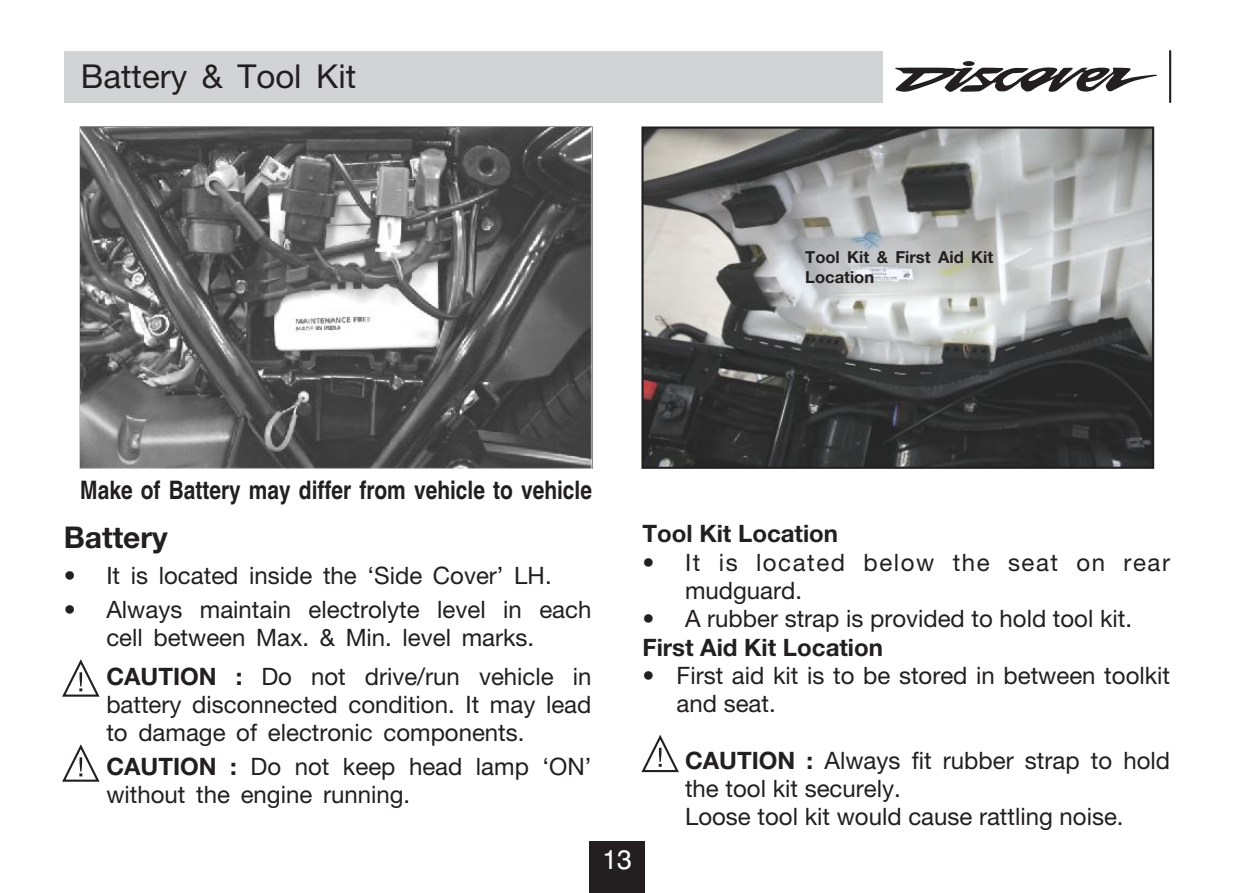
<style>
.page{position:relative;width:1234px;height:893px;background:#fff}
.page>*{position:absolute;margin:0;border:0;box-sizing:border-box;transform-origin:0 0}
.t1{font:33px "Helvetica Neue Roman";color:#231f20}
.t2{font:700 30px "Helvetica Neue";color:#231f20}
.t3{font:27px "Swiss 721 BT";color:#fff}
.t4{font:700 condensed 25.5px "Helvetica";color:#231f20}
.t5{font:24px/27.9px "Helvetica Neue Roman";color:#231f20}
.t6{font:24px/28.2px "Helvetica Neue Roman";letter-spacing:.065em;color:#231f20}
.t7{font:700 24px "Helvetica Neue";color:#231f20}
.t8{font:700 16.5px/19.8px "Helvetica Neue";color:#231f20}
.s1{font-family:"Helvetica Neue";font-weight:700}
</style>
<div class="page">
<img style="left:644px;top:129px;width:506px;height:337px">
<img style="left:81px;top:127px;width:510px;height:341px">
<div style="left:64px;top:51px;width:818px;height:51px;background:#d1d3d4"></div>
<svg style="left:895px;top:61px;width:263px;height:31px"></svg>
<hr style="left:1168px;top:51px;width:2px;height:51px;background:#231f20">
<div style="left:589px;top:842px;width:55px;height:51px;background:#231f20"></div>
<div style="left:641px;top:126px;width:512px;height:343px;border:2px solid #231f20"></div>
<svg style="left:641px;top:734px;width:38px;height:39px"></svg>
<svg style="left:62px;top:659px;width:38px;height:38px"></svg>
<svg style="left:62px;top:744px;width:38px;height:38px"></svg>
<h1 class="t1" style="left:81px;top:57px;width:277px">Battery &amp; Tool Kit</h1>
<p class="t8" style="left:805px;top:247px;width:189px">Tool Kit &amp; First Aid Kit<br>Location</p>
<p class="t4" style="left:80px;top:480px;width:513px">Make of Battery may differ from vehicle to vehicle</p>
<p class="t2" style="left:64px;top:518px;width:105px">Battery</p>
<p class="t5" style="left:64px;top:561px;width:489px"><span class="s1">•</span> It is located inside the ‘Side Cover’ LH.</p>
<p class="t5" style="left:106px;top:595px;width:486px;text-indent:-43px"><span class="s1">•</span> Always maintain electrolyte level in each cell between Max. &amp; Min. level marks.</p>
<p class="t5" style="left:106px;top:662px;width:486px;text-align:justify"><span class="s1">CAUTION :</span> Do not drive/run vehicle in battery disconnected condition. It may lead to damage of electronic components.</p>
<p class="t5" style="left:106px;top:752px;width:486px"><span class="s1">CAUTION :</span> Do not keep head lamp ‘ON’ without the engine running.</p>
<p class="t3" style="left:602px;top:849px;width:31px">13</p>
<p class="t7" style="left:642px;top:518px;width:197px">Tool Kit Location</p>
<p class="t6" style="left:685px;top:547px;width:486px;text-indent:-43px"><span class="s1">•</span> It is located below the seat on rear mudguard.</p>
<p class="t5" style="left:642px;top:604px;width:491px"><span class="s1">•</span> A rubber strap is provided to hold tool kit.</p>
<p class="t7" style="left:642px;top:632px;width:242px">First Aid Kit Location</p>
<p class="t5" style="left:676px;top:661px;width:495px;text-indent:-34px"><span class="s1">•</span> First aid kit is to be stored in between toolkit and seat.</p>
<p class="t5" style="left:685px;top:746px;width:486px"><span class="s1">CAUTION :</span> Always fit rubber strap to hold the tool kit securely.<br>Loose tool kit would cause rattling noise.</p>
</div>
